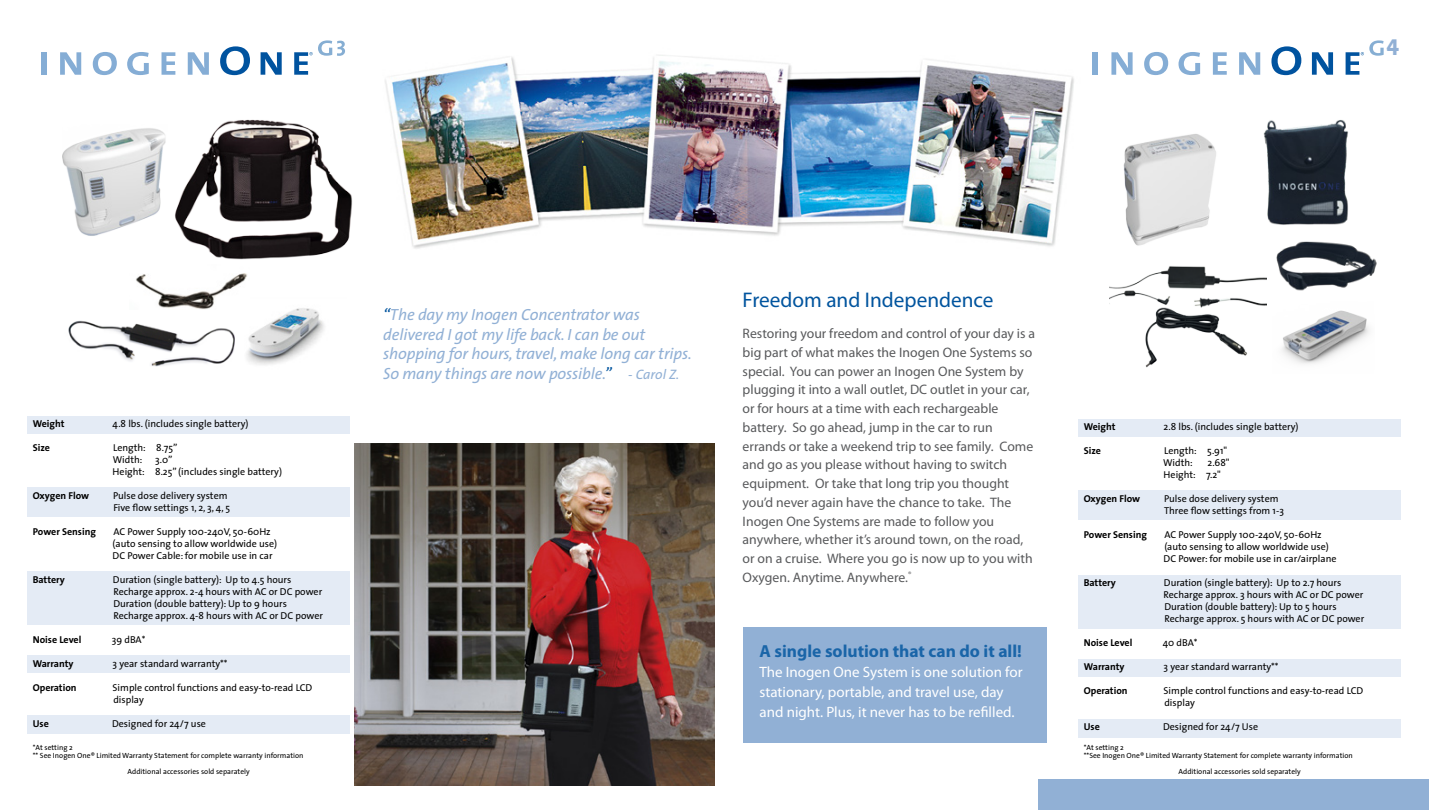
<style>
.page{position:relative;width:1429px;height:810px;background:#fff}
.page>*{position:absolute;margin:0;border:0;box-sizing:border-box;transform-origin:0 0}
.t1{font:800 22.5px "The Sans";color:#91b0d5}
.t2{font:21.25px "Myriad Pro";color:#00549e}
.t3{font:700 17.5px "Myriad Pro";color:#1a65a8}
.t4{font:italic 16.25px/19.5px "The Sans";letter-spacing:-.01em;color:#91b0d5}
.t5{font:15px/20px "Myriad Pro";color:#fff}
.t6{font:13.75px/18.8px "Myriad Pro";color:#58595b}
.t7{font:10px/12px "The Sans";color:#000}
.t8{font:700 10px "The Sans";color:#000}
.t9{font:7.5px/7.9px "The Sans";color:#000}
.s1{color:#00549e}
.s2{font-size:13.75px}
</style>
<div class="page">
<img style="left:355px;top:444px;width:359px;height:342px">
<img style="left:385px;top:55px;width:689px;height:194px">
<div style="left:1039px;top:779px;width:390px;height:31px;background:#91b0d5"></div>
<div style="left:742px;top:627px;width:304px;height:116px;background:#91b0d5"></div>
<div style="left:1078px;top:419px;width:322px;height:18px;background:#e4ebf5"></div>
<div style="left:1078px;top:491px;width:323px;height:29px;background:#e4ebf5"></div>
<div style="left:1078px;top:575px;width:322px;height:54px;background:#e4ebf5"></div>
<div style="left:1078px;top:659px;width:322px;height:18px;background:#e4ebf5"></div>
<div style="left:1078px;top:719px;width:322px;height:18px;background:#e4ebf5"></div>
<div style="left:41px;top:52px;width:5px;height:23px;background:#85add5"></div>
<svg style="left:60px;top:52px;width:21px;height:23px"></svg>
<svg style="left:93px;top:52px;width:24px;height:23px"></svg>
<svg style="left:127px;top:52px;width:22px;height:23px"></svg>
<svg style="left:161px;top:52px;width:14px;height:23px"></svg>
<svg style="left:188px;top:52px;width:21px;height:23px"></svg>
<svg style="left:261px;top:52px;width:21px;height:23px"></svg>
<svg style="left:220px;top:46px;width:30px;height:29px"></svg>
<svg style="left:294px;top:40px;width:51px;height:35px"></svg>
<div style="left:27px;top:416px;width:323px;height:18px;background:#e4ebf5"></div>
<div style="left:27px;top:487px;width:323px;height:29px;background:#e4ebf5"></div>
<div style="left:27px;top:571px;width:323px;height:54px;background:#e4ebf5"></div>
<div style="left:27px;top:655px;width:323px;height:18px;background:#e4ebf5"></div>
<div style="left:27px;top:715px;width:323px;height:19px;background:#e4ebf5"></div>
<img style="left:63px;top:128px;width:103px;height:108px">
<img style="left:246px;top:308px;width:78px;height:57px">
<img style="left:68px;top:320px;width:167px;height:47px">
<img style="left:136px;top:273px;width:113px;height:36px">
<img style="left:175px;top:119px;width:178px;height:141px">
<img style="left:1123px;top:134px;width:93px;height:112px">
<img style="left:1282px;top:310px;width:87px;height:54px">
<img style="left:1109px;top:266px;width:157px;height:102px">
<img style="left:1263px;top:120px;width:85px;height:105px">
<img style="left:1276px;top:241px;width:101px;height:50px">
<div style="left:1092px;top:52px;width:6px;height:23px;background:#85add5"></div>
<svg style="left:1111px;top:52px;width:21px;height:23px"></svg>
<svg style="left:1144px;top:52px;width:24px;height:23px"></svg>
<svg style="left:1178px;top:52px;width:22px;height:23px"></svg>
<svg style="left:1213px;top:52px;width:14px;height:23px"></svg>
<svg style="left:1239px;top:52px;width:21px;height:23px"></svg>
<svg style="left:1312px;top:52px;width:21px;height:23px"></svg>
<svg style="left:1271px;top:46px;width:30px;height:29px"></svg>
<svg style="left:1345px;top:40px;width:38px;height:35px"></svg>
<h1 class="t1" style="left:1386px;top:25px;width:14px">4</h1>
<p class="t8" style="left:33px;top:415px;width:33px">Weight</p>
<p class="t7" style="left:113px;top:417px;width:137px">4.8 lbs. (includes single battery)</p>
<p class="t8" style="left:33px;top:439px;width:19px">Size</p>
<p class="t7" style="left:113px;top:441px;width:66px">Length: 8.75”<br>Width:</p>
<p class="t7" style="left:113px;top:453px;width:171px;text-indent:43px">3.0”<br>Height: 8.25” (includes single battery)</p>
<p class="t8" style="left:33px;top:487px;width:58px">Oxygen Flow</p>
<p class="t7" style="left:113px;top:489px;width:119px">Pulse dose delivery system<br>Five flow settings 1, 2, 3, 4, 5</p>
<p class="t8" style="left:33px;top:523px;width:65px">Power Sensing</p>
<p class="t7" style="left:113px;top:525px;width:166px">AC Power Supply 100-240V, 50-60Hz (auto sensing to allow worldwide use)<br>DC Power Cable: for mobile use in car</p>
<p class="t8" style="left:33px;top:571px;width:34px">Battery</p>
<p class="t7" style="left:113px;top:573px;width:212px">Duration (single battery): Up to 4.5 hours Recharge approx. 2-4 hours with AC or DC power Duration (double battery): Up to 9 hours Recharge approx. 4-8 hours with AC or DC power</p>
<p class="t8" style="left:33px;top:631px;width:50px">Noise Level</p>
<p class="t7" style="left:112px;top:633px;width:35px">39 dBA*</p>
<p class="t8" style="left:33px;top:655px;width:42px">Warranty</p>
<p class="t7" style="left:113px;top:657px;width:117px">3 year standard warranty**</p>
<p class="t8" style="left:33px;top:679px;width:45px">Operation</p>
<p class="t7" style="left:113px;top:681px;width:201px">Simple control functions and easy-to-read LCD display</p>
<p class="t8" style="left:33px;top:715px;width:18px">Use</p>
<p class="t7" style="left:112px;top:717px;width:95px">Designed for 24/7 use</p>
<p class="t9" style="left:33px;top:744px;width:272px">*At setting 2<br>** See Inogen One® Limited Warranty Statement for complete warranty information</p>
<p class="t9" style="left:128px;top:767px;width:124px">Additional accessories sold separately</p>
<h3 class="t4" style="left:383px;top:305px;width:310px"><span class="s1">“</span>The day my Inogen Concentrator was delivered I got my life back. I can be out shopping for hours, travel, make long car trips.<br>So many things are now possible.<span class="s1">”</span> <span class="s2">- Carol Z.</span></h3>
<h2 class="t2" style="left:742px;top:287px;width:252px">Freedom and Independence</h2>
<p class="t6" style="left:742px;top:324px;width:294px">Restoring your freedom and control of your day is a big part of what makes the Inogen One Systems so special. You can power an Inogen One System by plugging it into a wall outlet, DC outlet in your car, or for hours at a time with each rechargeable battery. So go ahead, jump in the car to run errands or take a weekend trip to see family. Come and go as you please without having to switch equipment. Or take that long trip you thought you’d never again have the chance to take. The Inogen One Systems are made to follow you anywhere, whether it’s around town, on the road, or on a cruise. Where you go is now up to you with Oxygen. Anytime. Anywhere.<sup>®</sup></p>
<h3 class="t3" style="left:759px;top:640px;width:264px">A single solution that can do it all!</h3>
<h3 class="t5" style="left:759px;top:662px;width:265px">The Inogen One System is one solution for stationary, portable, and travel use, day and night. Plus, it never has to be refilled.</h3>
<p class="t8" style="left:1084px;top:419px;width:33px">Weight</p>
<p class="t7" style="left:1163px;top:421px;width:137px">2.8 lbs. (includes single battery)</p>
<p class="t8" style="left:1084px;top:443px;width:19px">Size</p>
<p class="t7" style="left:1163px;top:445px;width:65px">Length: 5.91"<br>Width:</p>
<p class="t7" style="left:1163px;top:457px;width:67px;text-indent:44px">2.68"<br>Height: 7.2"</p>
<p class="t8" style="left:1084px;top:491px;width:58px">Oxygen Flow</p>
<p class="t7" style="left:1164px;top:493px;width:122px">Pulse dose delivery system<br>Three flow settings from 1-3</p>
<p class="t8" style="left:1084px;top:527px;width:65px">Power Sensing</p>
<p class="t7" style="left:1163px;top:529px;width:174px">AC Power Supply 100-240V, 50-60Hz (auto sensing to allow worldwide use)<br>DC Power: for mobile use in car/airplane</p>
<p class="t8" style="left:1084px;top:575px;width:34px">Battery</p>
<p class="t7" style="left:1163px;top:577px;width:202px">Duration (single battery): Up to 2.7 hours Recharge approx. 3 hours with AC or DC power Duration (double battery): Up to 5 hours Recharge approx. 5 hours with AC or DC power</p>
<p class="t8" style="left:1084px;top:635px;width:50px">Noise Level</p>
<p class="t7" style="left:1163px;top:637px;width:36px">40 dBA*</p>
<p class="t8" style="left:1084px;top:659px;width:42px">Warranty</p>
<p class="t7" style="left:1163px;top:661px;width:117px">3 year standard warranty**</p>
<p class="t8" style="left:1084px;top:683px;width:45px">Operation</p>
<p class="t7" style="left:1163px;top:685px;width:201px">Simple control functions and easy-to-read LCD display</p>
<p class="t8" style="left:1084px;top:719px;width:18px">Use</p>
<p class="t7" style="left:1163px;top:721px;width:97px">Designed for 24/7 Use</p>
<p class="t9" style="left:1084px;top:743px;width:271px">*At setting 2<br>**See Inogen One® Limited Warranty Statement for complete warranty information</p>
<p class="t9" style="left:1178px;top:767px;width:124px">Additional accessories sold separately</p>
</div>
